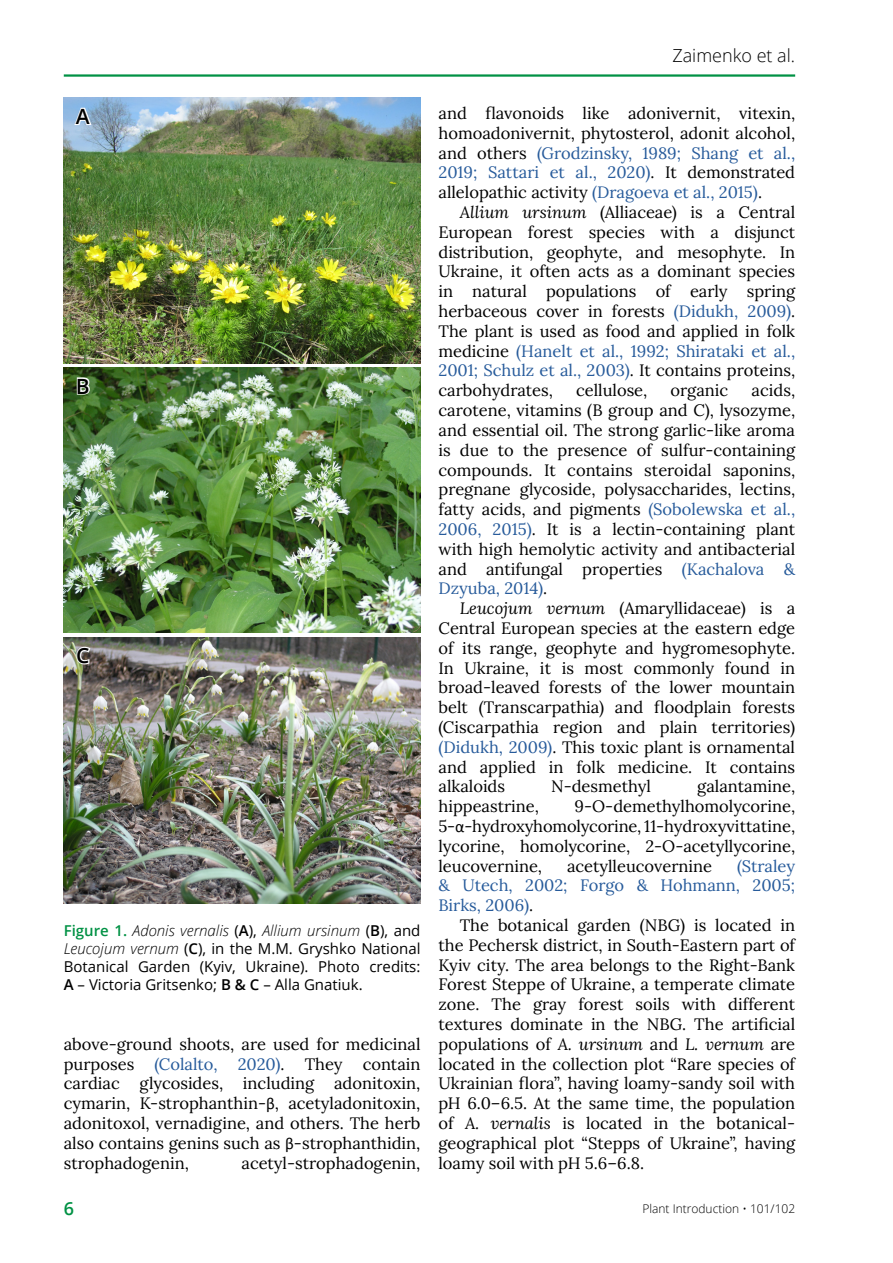
<style>
.page{position:relative;width:893px;height:1263px;background:#fff}
.page>*{position:absolute;margin:0;border:0;box-sizing:border-box;transform-origin:0 0}
.t1{font:600 21px "Open Sans";color:#000}
.t2{font:300 18px "Open Sans";color:#000}
.t3{font:600 18px "Open Sans";color:#009144}
.t4{font:16.5px/19.8px "Lora";color:#000;text-align:justify}
.t5{font:16.5px/19.8px "Lora";color:#275b9b;text-align:justify}
.t6{font:15px/18px "Open Sans";color:#000;text-align:justify}
.t7{font:300 12px "Open Sans";color:#000}
.s1{font-weight:600;color:#009144}
.s2{font-weight:300;font-style:italic}
.s3{font-weight:600}
.s4{color:#275b9b}
.s5{font-family:"Calibri"}
.s6{font-style:italic}
.s7{color:#000}
</style>
<div class="page">
<hr style="left:64px;top:74px;width:731px;height:3px;background:#009144">
<img style="left:64px;top:98px;width:356px;height:265px">
<img style="left:64px;top:367px;width:356px;height:266px">
<img style="left:64px;top:637px;width:356px;height:266px">
<svg style="left:76px;top:376px;width:15px;height:20px"></svg>
<svg style="left:73px;top:97px;width:20px;height:30px"></svg>
<svg style="left:75px;top:646px;width:17px;height:20px"></svg>
<p class="t1" style="left:76px;top:102px;width:15px">A</p>
<p class="t1" style="left:76px;top:371px;width:15px">B</p>
<p class="t1" style="left:76px;top:641px;width:15px">C</p>
<p class="t6" style="left:64px;top:921px;width:358px"><span class="s1">Figure 1.</span> <span class="s2">Adonis vernalis</span> (<span class="s3">A</span>), <span class="s2">Allium ursinum</span> (<span class="s3">B</span>), and <span class="s2">Leucojum vernum</span> (<span class="s3">C</span>), in the M.M. Gryshko National Botanical Garden (Kyiv, Ukraine). Photo credits:<br><span class="s3">A</span> – Victoria Gritsenko; <span class="s3">B &amp; C</span> – Alla Gnatiuk.</p>
<p class="t4" style="left:64px;top:1033px;width:358px">above-ground shoots, are used for medicinal purposes <span class="s4">(Colalto, 2020)</span>. They contain cardiac glycosides, including adonitoxin, cymarin, K-strophanthin-<span class="s5">β</span>, acetyladonitoxin, adonitoxol, vernadigine, and others. The herb also contains genins such as <span class="s5">β</span>-strophanthidin, strophadogenin,</p>
<p class="t4" style="left:242px;top:1152px;width:180px">acetyl-strophadogenin,</p>
<p class="t2" style="left:672px;top:43px;width:124px">Zaіmenko et al.</p>
<p class="t4" style="left:438px;top:102px;width:358px">and flavonoids like adonivernit, vitexin, homoadonivernit, phytosterol, adonit alcohol, and others <span class="s4">(Grodzinsky, 1989; Shang et al., 2019; Sattari et al., 2020)</span>. It demonstrated allelopathic activity <span class="s4">(Dragoeva et al., 2015)</span>.</p>
<p class="t4" style="left:438px;top:201px;width:358px;text-indent:21px"><span class="s6">Allium ursinum</span> (Alliaceae) is a Central European forest species with a disjunct distribution, geophyte, and mesophyte. In Ukraine, it often acts as a dominant species in natural populations of early spring herbaceous cover in forests <span class="s4">(Didukh, 2009)</span>.<br>The plant is used as food and applied in folk medicine <span class="s4">(Hanelt et al., 1992; Shirataki et al., 2001; Schulz et al., 2003)</span>. It contains proteins, carbohydrates,</p>
<p class="t4" style="left:438px;top:379px;width:358px;text-indent:313px">acids, carotene, vitamins (B group and C), lysozyme, and essential oil. The strong garlic-like aroma is due to the presence of sulfur-containing compounds. It contains steroidal saponins, pregnane glycoside, polysaccharides, lectins, fatty acids, and pigments <span class="s4">(Sobolewska et al., 2006, 2015)</span>. It is a lectin-containing plant with high hemolytic activity and antibacterial and antifungal properties <span class="s4">(Kachalova &amp; Dzyuba, 2014)</span>.</p>
<p class="t4" style="left:438px;top:597px;width:358px;text-indent:21px"><span class="s6">Leucojum vernum</span> (Amaryllidaceae) is a Central European species at the eastern edge of its range, geophyte and hygromesophyte.<br>In Ukraine, it is most commonly found in broad-leaved forests of the lower mountain belt (Transcarpathia) and floodplain forests (Ciscarpathia region and plain territories) <span class="s4">(Didukh, 2009)</span>. This toxic plant is ornamental and applied in folk medicine. It contains alkaloids</p>
<p class="t4" style="left:576px;top:379px;width:73px">cellulose,</p>
<p class="t4" style="left:671px;top:379px;width:59px">organic</p>
<p class="t4" style="left:551px;top:775px;width:101px">N-desmethyl</p>
<p class="t4" style="left:697px;top:775px;width:99px">galantamine,</p>
<p class="t4" style="left:438px;top:795px;width:358px;text-indent:136px">9-O-demethylhomolycorine, 5-<span class="s5">α</span>-hydroxyhomolycorine, 11-hydroxyvittatine, lycorine, homolycorine, 2-O-acetyllycorine, leucovernine,</p>
<p class="t4" style="left:438px;top:795px;width:102px">hippeastrine,</p>
<p class="t5" style="left:438px;top:855px;width:358px;text-indent:299px">(Straley &amp; Utech, 2002; Forgo &amp; Hohmann, 2005; Birks, 2006)<span class="s7">.</span></p>
<p class="t4" style="left:438px;top:914px;width:358px;text-indent:21px">The botanical garden (NBG) is located in the Pechersk district, in South-Eastern part of Kyiv city. The area belongs to the Right-Bank Forest Steppe of Ukraine, a temperate climate zone. The gray forest soils with different textures dominate in the NBG. The artificial populations of <span class="s6">A. ursinum</span> and <span class="s6">L. vernum</span> are located in the collection plot “Rare species of Ukrainian flora”, having loamy-sandy soil with pH 6.0–6.5. At the same time, the population of <span class="s6">A. vernalis</span> is located in the botаniсаl&shy;geographical plot “Stepps of Ukraine”, having loamy soil with pH 5.6–6.8.</p>
<p class="t4" style="left:567px;top:855px;width:147px">acetylleucovernine</p>
<p class="t3" style="left:64px;top:1196px;width:12px">6</p>
<p class="t7" style="left:642px;top:1200px;width:154px">Plant Introduction • 101/102</p>
</div>
